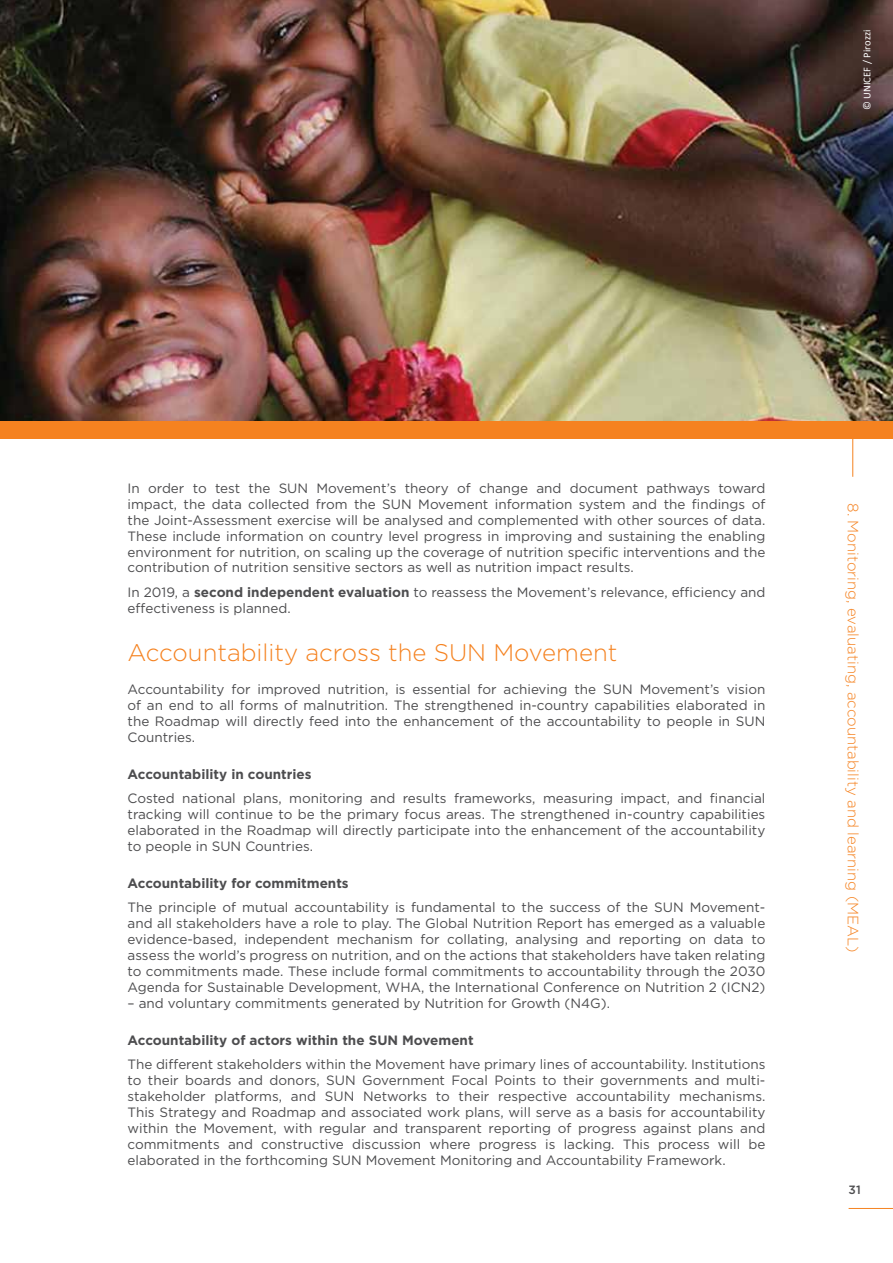
<style>
.page{position:relative;width:893px;height:1263px;background:#fff}
.page>*{position:absolute;margin:0;border:0;box-sizing:border-box;transform-origin:0 0}
.t1{font:300 24px "Gotham";color:#f58220}
.t2{font:300 15px "Gotham";color:#f58220}
.t3{font:13.5px/15.9px "Gotham";color:#4d4d4f;text-align:justify}
.t4{font:700 13.5px "Gotham";color:#4d4d4f}
.t5{font:500 12px "Gotham";color:#4d4d4f}
.t6{font:10.5px "Calibri";letter-spacing:.01em;color:#fff}
.s1{font-weight:700}
</style>
<div class="page">
<hr style="left:852px;top:0;width:1px;height:477px;background:#f58220">
<hr style="left:849px;top:1208px;width:44px;height:1px;background:#f58220">
<img style="left:0;top:0;width:893px;height:421px">
<hr style="left:0;top:296px;width:1px;height:125px;background:#000">
<div style="left:0;top:421px;width:893px;height:17px;background:#f58220"></div>
<p class="t6" style="left:860px;top:110px;width:82px;rotate:-90deg">© UNICEF / Pirozzi</p>
<p class="t3" style="left:128px;top:480px;width:639px">In order to test the SUN Movement’s theory of change and document pathways toward impact, the data collected from the SUN Movement information system and the findings of the Joint-Assessment exercise will be analysed and complemented with other sources of data.<br>These include information on country level progress in improving and sustaining the enabling environment for nutrition, on scaling up the coverage of nutrition specific interventions and the contribution of nutrition sensitive sectors as well as nutrition impact results.</p>
<p class="t3" style="left:128px;top:584px;width:639px">In 2019, a <span class="s1">second independent evaluation</span> to reassess the Movement’s relevance, efficiency and effectiveness is planned.</p>
<h1 class="t1" style="left:128px;top:637px;width:491px">Accountability across the SUN Movement</h1>
<p class="t3" style="left:128px;top:681px;width:639px">Accountability for improved nutrition, is essential for achieving the SUN Movement’s vision of an end to all forms of malnutrition. The strengthened in-country capabilities elaborated in the Roadmap will directly feed into the enhancement of the accountability to people in SUN Countries.</p>
<p class="t4" style="left:128px;top:765px;width:186px">Accountability in countries</p>
<p class="t3" style="left:128px;top:790px;width:639px">Costed national plans, monitoring and results frameworks, measuring impact, and financial tracking will continue to be the primary focus areas. The strengthened in-country capabilities elaborated in the Roadmap will directly participate into the enhancement of the accountability to people in SUN Countries.</p>
<p class="t4" style="left:128px;top:874px;width:223px">Accountability for commitments</p>
<p class="t3" style="left:128px;top:899px;width:639px">The principle of mutual accountability is fundamental to the success of the SUN Movement&shy;and all stakeholders have a role to play. The Global Nutrition Report has emerged as a valuable evidence-based, independent mechanism for collating, analysing and reporting on data to assess the world’s progress on nutrition, and on the actions that stakeholders have taken relating to commitments made. These include formal commitments to accountability through the 2030<br>Agenda for Sustainable Development, WHA, the International Conference on Nutrition 2 (ICN2)</p>
<p class="t3" style="left:128px;top:995px;width:484px">– and voluntary commitments generated by Nutrition for Growth (N4G).</p>
<p class="t4" style="left:128px;top:1031px;width:348px">Accountability of actors within the SUN Movement</p>
<p class="t3" style="left:128px;top:1056px;width:639px">The different stakeholders within the Movement have primary lines of accountability. Institutions to their boards and donors, SUN Government Focal Points to their governments and multi&shy;stakeholder platforms, and SUN Networks to their respective accountability mechanisms.<br>This Strategy and Roadmap and associated work plans, will serve as a basis for accountability within the Movement, with regular and transparent reporting of progress against plans and commitments and constructive discussion where progress is lacking. This process will be elaborated in the forthcoming SUN Movement Monitoring and Accountability Framework.</p>
<p class="t2" style="left:863px;top:503px;width:451px;rotate:90deg">8. Monitoring, evaluating, accountability and learning (MEAL)</p>
<p class="t5" style="left:849px;top:1182px;width:14px">31</p>
</div>
